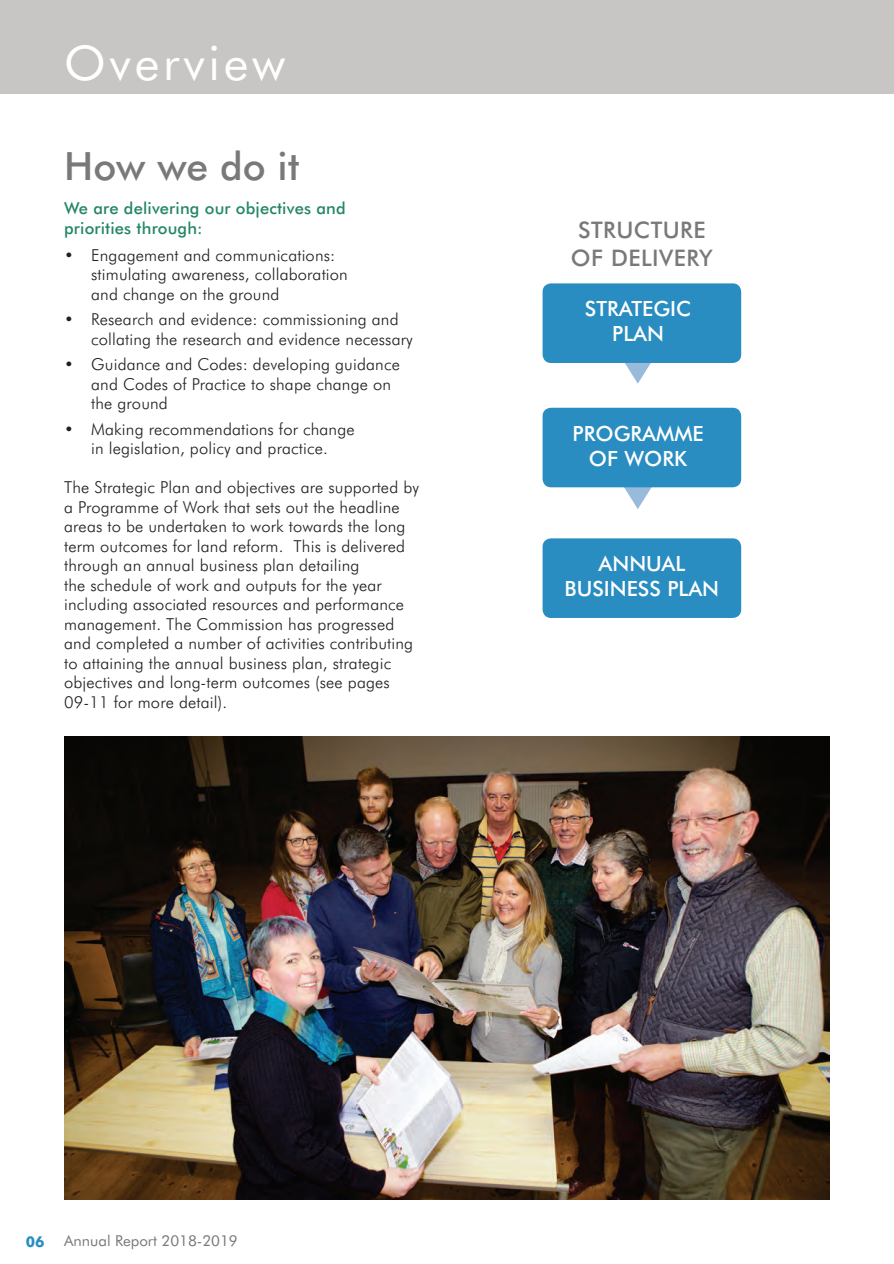
<style>
.page{position:relative;width:894px;height:1264px;background:#fff}
.page>*{position:absolute;margin:0;border:0;box-sizing:border-box;transform-origin:0 0}
.t1{font:48px "Futura BT";letter-spacing:.075em;color:#fff}
.t2{font:500 39px "Futura BT";color:#797a78}
.t3{font:500 22.8px/27.5px "Futura BT";letter-spacing:.02em;color:#797a78;text-align:center}
.t4{font:500 21px/24.9px "Futura BT";color:#fff;text-align:center}
.t5{font:300 16.5px/19.5px "Futura BT";letter-spacing:.01em;color:#231f20}
.t6{font:500 16.5px/19.5px "Futura BT";letter-spacing:.01em;color:#248762}
.t7{font:15px "Futura BT";color:#797a78}
.t8{font:700 15px "Futura BT";color:#298dc1}
</style>
<div class="page">
<svg style="left:625px;top:363px;width:26px;height:21px"></svg>
<div style="left:632px;top:355px;width:11px;height:9px;background:#98bbdc"></div>
<svg style="left:623px;top:487px;width:29px;height:22px"></svg>
<div style="left:632px;top:481px;width:11px;height:8px;background:#73abd3"></div>
<div style="left:0;top:0;width:894px;height:94px;background:#c7c6c5"></div>
<div style="left:542px;top:283px;width:199px;height:80px;background:#298dc1;border-radius:9px"></div>
<div style="left:542px;top:408px;width:199px;height:79px;background:#298dc1;border-radius:9px"></div>
<div style="left:542px;top:538px;width:199px;height:80px;background:#298dc1;border-radius:9px"></div>
<img style="left:64px;top:736px;width:766px;height:463px">
<h1 class="t1" style="left:64px;top:33px;width:223px">Overview</h1>
<h2 class="t2" style="left:64px;top:143px;width:237px">How we do it</h2>
<p class="t6" style="left:64px;top:198px;width:283px">We are delivering our objectives and priorities through:</p>
<p class="t5" style="left:91px;top:245px;width:258px;text-indent:-27px">• Engagement and communications: stimulating awareness, collaboration and change on the ground</p>
<p class="t5" style="left:91px;top:309px;width:323px;text-indent:-27px">• Research and evidence: commissioning and collating the research and evidence necessary</p>
<p class="t5" style="left:91px;top:354px;width:310px;text-indent:-27px">• Guidance and Codes: developing guidance and Codes of Practice to shape change on the ground</p>
<p class="t5" style="left:64px;top:419px;width:292px;text-align:center">• Making recommendations for change in legislation, policy and practice.</p>
<p class="t5" style="left:64px;top:477px;width:356px">The Strategic Plan and objectives are supported by a Programme of Work that sets out the headline areas to be undertaken to work towards the long term outcomes for land reform. This is delivered through an annual business plan detailing<br>the schedule of work and outputs for the year including associated resources and performance management. The Commission has progressed and completed a number of activities contributing to attaining the annual business plan, strategic objectives and long-term outcomes (see pages 09-11 for more detail).</p>
<h3 class="t3" style="left:571px;top:216px;width:143px">STRUCTURE<br>OF DELIVERY</h3>
<p class="t4" style="left:585px;top:296px;width:108px">STRATEGIC<br>PLAN</p>
<p class="t4" style="left:572px;top:420px;width:133px">PROGRAMME<br>OF WORK</p>
<p class="t4" style="left:564px;top:551px;width:156px">ANNUAL<br>BUSINESS PLAN</p>
<p class="t8" style="left:26px;top:1232px;width:20px">06</p>
<p class="t7" style="left:64px;top:1231px;width:175px">Annual Report 2018-2019</p>
</div>
